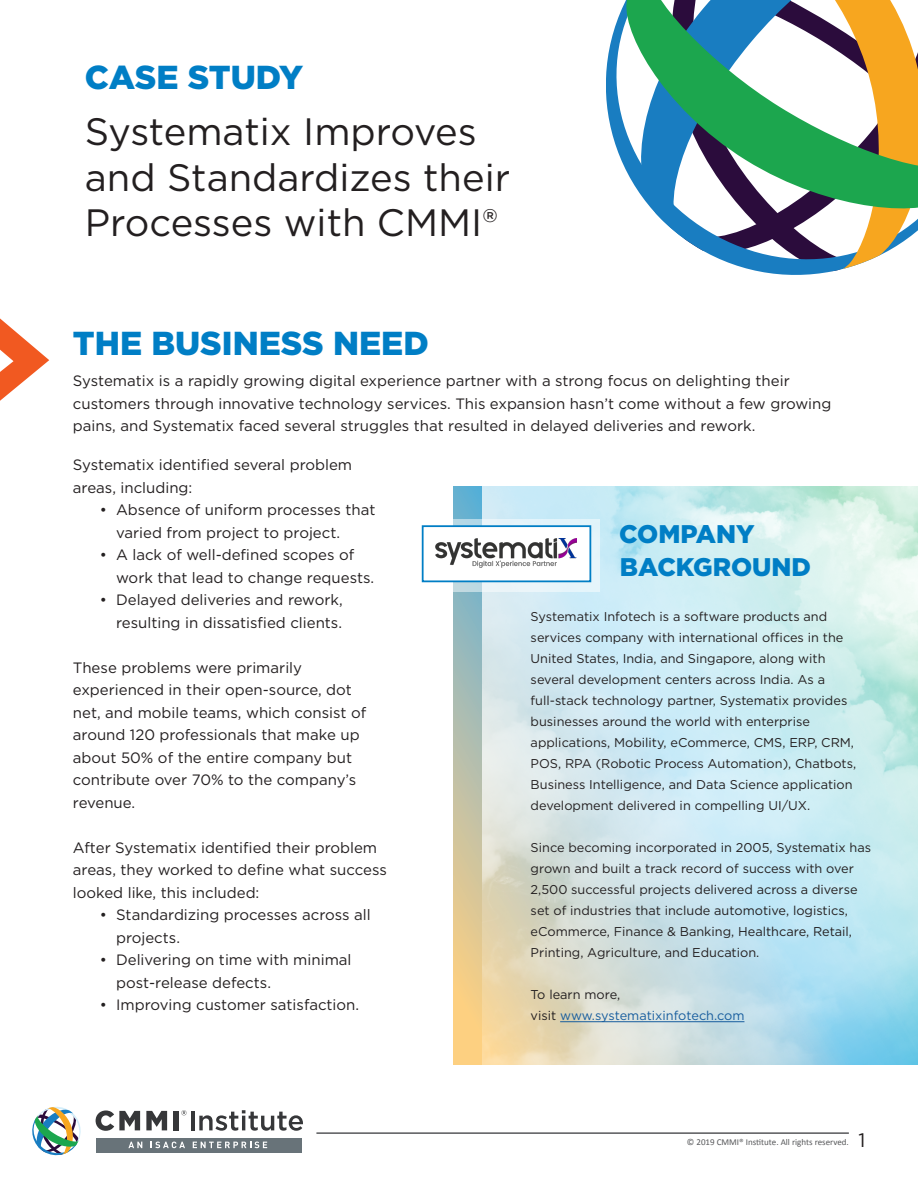
<style>
.page{position:relative;width:918px;height:1188px;background:#fff}
.page>*{position:absolute;margin:0;border:0;box-sizing:border-box;transform-origin:0 0}
.t1{font:italic 700 211.5px "Absara Sans";color:#f15921}
.t2{font:38.1px/45.8px "Gotham";color:#231f20}
.t3{font:900 33.15px "Gotham";color:#007ec5}
.t4{font:900 25.5px "Gotham";color:#007ec5}
.BODY_COPY{font:15px/22.5px "Gotham";color:#231f20}
.BODY_COPY-2{font:12.75px/21px "Gotham";color:#231f20}
.BODY_COPY-3{font:12.75px "Gotham";color:#175d9e}
.t5{font:9px "Calibri";color:#57585a}
.s1{color:#231f20}
.s2{font-family:"Gotham";font-size:19.5px;color:#231f20}
</style>
<div class="page">
<div style="left:96px;top:1138px;width:206px;height:14px;background:#687379"></div>
<svg style="left:128px;top:1142px;width:14px;height:6px"></svg>
<svg style="left:151px;top:1142px;width:34px;height:6px"></svg>
<svg style="left:193px;top:1142px;width:74px;height:6px"></svg>
<svg style="left:96px;top:1110px;width:44px;height:21px"></svg>
<svg style="left:146px;top:1111px;width:21px;height:19px"></svg>
<div style="left:174px;top:1111px;width:5px;height:19px;background:#363739"></div>
<hr style="left:191px;top:1111px;width:4px;height:19px;background:#363739">
<svg style="left:199px;top:1110px;width:104px;height:21px"></svg>
<svg style="left:32px;top:1107px;width:49px;height:49px"></svg>
<svg style="left:181px;top:1110px;width:6px;height:5px"></svg>
<hr style="left:316px;top:1132px;width:533px;height:2px;background:#57585a">
<svg style="left:453px;top:486px;width:465px;height:579px;background:#cbe4e5"></svg>
<svg style="left:606px;top:18px;width:236px;height:257px"></svg>
<svg style="left:626px;top:218px;width:100px;height:21px"></svg>
<svg style="left:726px;top:218px;width:192px;height:51px"></svg>
<svg style="left:618px;top:0;width:300px;height:218px"></svg>
<hr style="left:560px;top:1021px;width:184px;height:1px;background:#175d9e">
<svg style="left:421px;top:519px;width:179px;height:73px;background:#dfeff6"></svg>
<div style="left:422px;top:525px;width:169px;height:57px;background:#fff;border:2px solid #007ec5"></div>
<img style="left:436px;top:539px;width:141px;height:29px">
<p class="t3" style="left:85px;top:58px;width:220px">CASE STUDY</p>
<p class="t2" style="left:85px;top:108px;width:427px">Systematix Improves and Standardizes their<br>Processes with CMMI®</p>
<p class="t1" style="left:-51px;top:229px;width:107px">&gt;</p>
<p class="t3" style="left:73px;top:324px;width:357px">THE BUSINESS NEED</p>
<p class="BODY_COPY" style="left:73px;top:369px;width:760px">Systematix is a rapidly growing digital experience partner with a strong focus on delighting their customers through innovative technology services. This expansion hasn’t come without a few growing pains, and Systematix faced several struggles that resulted in delayed deliveries and rework.</p>
<p class="BODY_COPY" style="left:73px;top:453px;width:281px">Systematix identified several problem areas, including:</p>
<p class="BODY_COPY" style="left:116px;top:498px;width:261px;text-indent:-16px">• Absence of uniform processes that varied from project to project.</p>
<p class="BODY_COPY" style="left:116px;top:543px;width:260px;text-indent:-16px">• A lack of well-defined scopes of work that lead to change requests.</p>
<p class="BODY_COPY" style="left:100px;top:588px;width:244px;text-align:right">• Delayed deliveries and rework, resulting in dissatisfied clients.</p>
<p class="BODY_COPY" style="left:73px;top:656px;width:295px">These problems were primarily experienced in their open-source, dot net, and mobile teams, which consist of around 120 professionals that make up about 50% of the entire company but contribute over 70% to the company’s revenue.</p>
<p class="BODY_COPY" style="left:73px;top:836px;width:315px">After Systematix identified their problem areas, they worked to define what success looked like, this included:</p>
<p class="BODY_COPY" style="left:116px;top:903px;width:256px;text-indent:-16px">• Standardizing processes across all projects.</p>
<p class="BODY_COPY" style="left:116px;top:948px;width:237px;text-indent:-16px">• Delivering on time with minimal post-release defects.</p>
<p class="BODY_COPY" style="left:100px;top:993px;width:261px">• Improving customer satisfaction.</p>
<p class="t4" style="left:619px;top:519px;width:137px">COMPANY</p>
<p class="t4" style="left:620px;top:552px;width:193px">BACKGROUND</p>
<p class="BODY_COPY-2" style="left:531px;top:606px;width:327px">Systematix Infotech is a software products and services company with international offices in the United States, India, and Singapore, along with several development centers across India. As a full-stack technology partner, Systematix provides businesses around the world with enterprise applications, Mobility, eCommerce, CMS, ERP, CRM, POS, RPA (Robotic Process Automation), Chatbots, Business Intelligence, and Data Science application development delivered in compelling UI/UX.</p>
<p class="BODY_COPY-2" style="left:531px;top:837px;width:342px">Since becoming incorporated in 2005, Systematix has grown and built a track record of success with over 2,500 successful projects delivered across a diverse set of industries that include automotive, logistics, eCommerce, Finance &amp; Banking, Healthcare, Retail, Printing, Agriculture, and Education.</p>
<p class="BODY_COPY-2" style="left:531px;top:984px;width:91px">To learn more,</p>
<p class="BODY_COPY-3" style="left:531px;top:1008px;width:215px"><span class="s1">visit</span> www.systematixinfotech.com</p>
<p class="t5" style="left:687px;top:1136px;width:180px">© 2019 CMMI® Institute. All rights reserved. <span class="s2">1</span></p>
</div>
